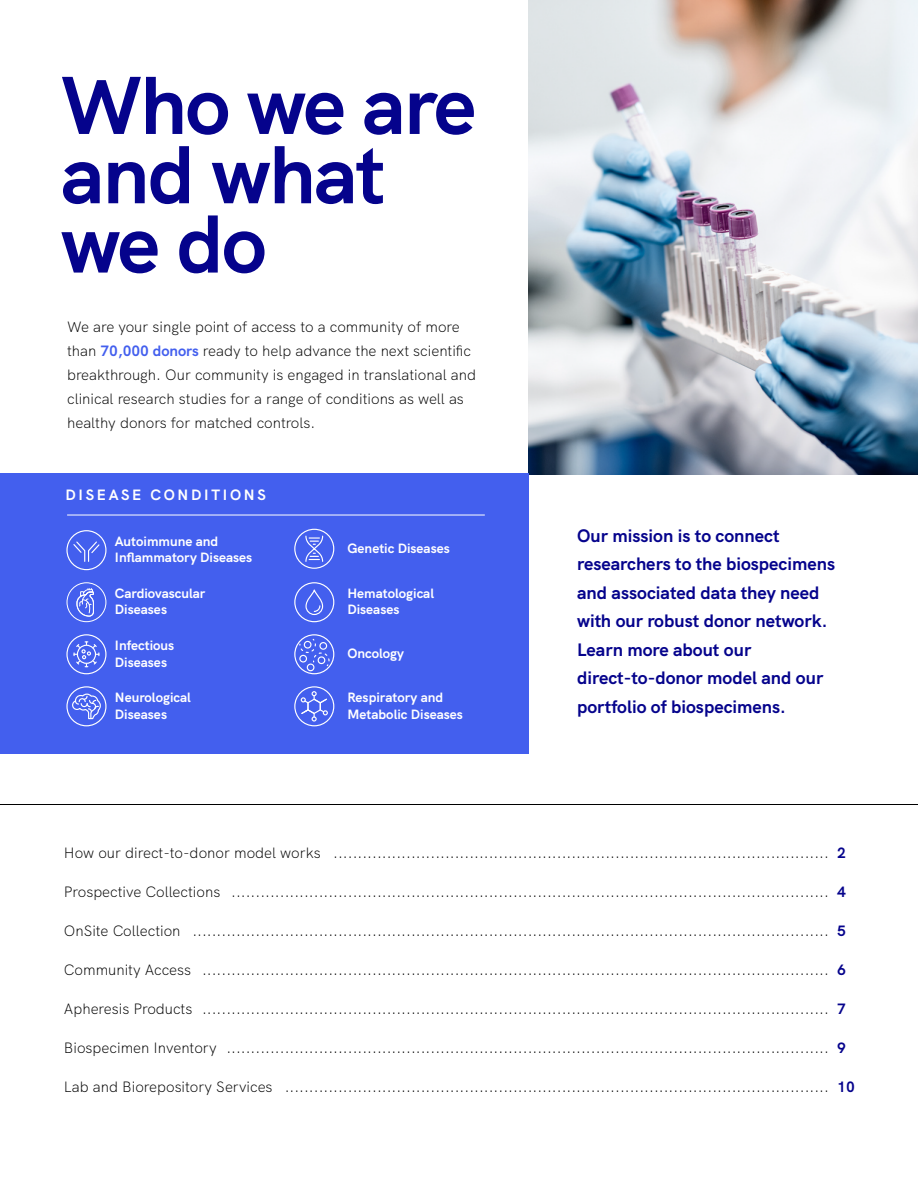
<style>
.page{position:relative;width:918px;height:1188px;background:#fff}
.page>*{position:absolute;margin:0;border:0;box-sizing:border-box;transform-origin:0 0}
.t1{font:700 81.9px/69.3px "HK Grotesk";letter-spacing:-.02em;color:#05038c}
.t2{font:700 18px/28.5px "HK Grotesk";color:#05038c}
.t3{font:300 15px/24px "HK Grotesk";color:#000}
.t4{font:700 15px "HK Grotesk";letter-spacing:.18em;color:#fff}
.t5{font:700 15px "HK Grotesk";color:#05038c}
.t6{font:700 13.5px/16.5px "HK Grotesk";color:#fff}
.s1{font-weight:700;color:#435fee}
</style>
<div class="page">
<img style="left:528px;top:0;width:390px;height:474px">
<div style="left:0;top:473px;width:528px;height:281px;background:#435fee"></div>
<div style="left:66px;top:530px;width:41px;height:40px;border:1px solid #fff;border-radius:50%"></div>
<svg style="left:72px;top:541px;width:29px;height:22px"></svg>
<div style="left:67px;top:582px;width:39px;height:40px;border:1px solid #fff;border-radius:50%"></div>
<svg style="left:76px;top:589px;width:18px;height:28px"></svg>
<hr style="left:67px;top:515px;width:418px;height:1px;background:#fff">
<hr style="left:0;top:804px;width:918px;height:1px;background:#000">
<div style="left:294px;top:529px;width:40px;height:40px;border:1px solid #fff;border-radius:50%"></div>
<svg style="left:305px;top:535px;width:19px;height:27px"></svg>
<div style="left:294px;top:582px;width:40px;height:40px;border:1px solid #fff;border-radius:50%"></div>
<div style="left:305px;top:589px;width:18px;height:26px;border:1px solid #fff;border-radius:8px"></div>
<svg style="left:313px;top:605px;width:8px;height:8px"></svg>
<div style="left:66px;top:634px;width:41px;height:40px;border:1px solid #fff;border-radius:50%"></div>
<svg style="left:73px;top:641px;width:26px;height:26px"></svg>
<div style="left:66px;top:686px;width:41px;height:40px;border:1px solid #fff;border-radius:50%"></div>
<svg style="left:71px;top:693px;width:30px;height:27px"></svg>
<div style="left:294px;top:634px;width:40px;height:40px;border:1px solid #fff;border-radius:50%"></div>
<div style="left:307px;top:664px;width:7px;height:7px;border:1px solid #fff;border-radius:50%"></div>
<svg style="left:299px;top:638px;width:31px;height:29px"></svg>
<div style="left:294px;top:686px;width:40px;height:40px;border:1px solid #fff;border-radius:50%"></div>
<svg style="left:300px;top:691px;width:28px;height:31px"></svg>
<h1 class="t1" style="left:61px;top:64px;width:417px">Who we are and what we do</h1>
<p class="t3" style="left:67px;top:313px;width:410px">We are your single point of access to a community of more than <span class="s1">70,000 donors</span> ready to help advance the next scientific breakthrough. Our community is engaged in translational and clinical research studies for a range of conditions as well as healthy donors for matched controls.</p>
<p class="t4" style="left:66px;top:483px;width:202px">DISEASE CONDITIONS</p>
<p class="t6" style="left:115px;top:532px;width:139px">Autoimmune and<br>Inflammatory Diseases</p>
<p class="t6" style="left:115px;top:584px;width:92px">Cardiovascular<br>Diseases</p>
<p class="t6" style="left:115px;top:636px;width:61px">Infectious<br>Diseases</p>
<p class="t6" style="left:115px;top:688px;width:78px">Neurological<br>Diseases</p>
<p class="t6" style="left:347px;top:539px;width:104px">Genetic Diseases</p>
<p class="t6" style="left:347px;top:584px;width:88px">Hematological<br>Diseases</p>
<p class="t6" style="left:347px;top:644px;width:58px">Oncology</p>
<p class="t6" style="left:347px;top:688px;width:117px">Respiratory and<br>Metabolic Diseases</p>
<p class="t2" style="left:577px;top:520px;width:260px">Our mission is to connect researchers to the biospecimens and associated data they need with our robust donor network.<br>Learn more about our direct-to-donor model and our portfolio of biospecimens.</p>
<p class="t3" style="left:64px;top:840px;width:258px">How our direct-to-donor model works</p>
<p class="t3" style="left:64px;top:879px;width:158px">Prospective Collections</p>
<p class="t3" style="left:64px;top:918px;width:118px">OnSite Collection</p>
<p class="t3" style="left:64px;top:957px;width:129px">Community Access</p>
<p class="t3" style="left:64px;top:996px;width:130px">Apheresis Products</p>
<p class="t3" style="left:64px;top:1035px;width:154px">Biospecimen Inventory</p>
<p class="t3" style="left:64px;top:1074px;width:210px">Lab and Biorepository Services</p>
<p class="t3" style="left:333px;top:840px;width:497px">......................................................................................................</p>
<p class="t3" style="left:231px;top:879px;width:599px">...........................................................................................................................</p>
<p class="t3" style="left:192px;top:918px;width:638px">...................................................................................................................................</p>
<p class="t3" style="left:202px;top:957px;width:628px">.................................................................................................................................</p>
<p class="t3" style="left:202px;top:996px;width:628px">.................................................................................................................................</p>
<p class="t3" style="left:226px;top:1035px;width:604px">............................................................................................................................</p>
<p class="t3" style="left:285px;top:1074px;width:546px">................................................................................................................</p>
<p class="t5" style="left:837px;top:842px;width:10px">2</p>
<p class="t5" style="left:837px;top:881px;width:10px">4</p>
<p class="t5" style="left:837px;top:920px;width:10px">5</p>
<p class="t5" style="left:837px;top:959px;width:10px">6</p>
<p class="t5" style="left:837px;top:998px;width:10px">7</p>
<p class="t5" style="left:837px;top:1037px;width:10px">9</p>
<p class="t5" style="left:837px;top:1076px;width:19px">10</p>
</div>
